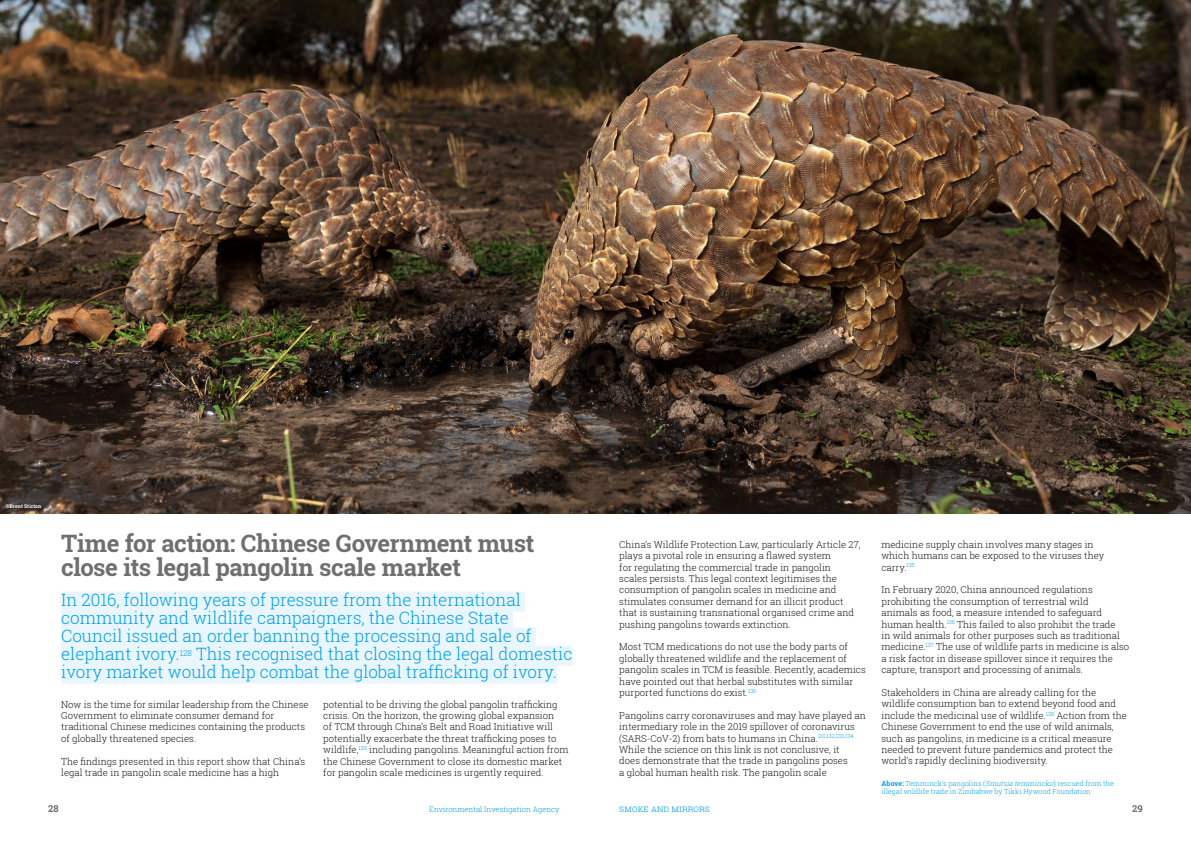
<style>
.page{position:relative;width:1191px;height:842px;background:#fff}
.page>*{position:absolute;margin:0;border:0;box-sizing:border-box;transform-origin:0 0}
.t1{font:700 24px/24px "Roboto Slab";letter-spacing:-.02em;color:#706f6f}
.t2{font:300 17px/18px "Roboto Slab";color:#009fe3}
.t3{font:300 9.5px/11.4px "Roboto Slab";color:#1a1718}
.t4{font:300 9.5px "Roboto Slab";color:#009fe3}
.t5{font:700 9.5px "Roboto Slab";color:#706f6f}
.t6{font:300 7.5px "Roboto Slab";color:#009fe3}
.t7{font:300 7px/8px "Roboto Slab";letter-spacing:.015em;color:#009fe3}
.t8{font:700 5px "Roboto Slab";letter-spacing:.02em;color:#fff}
.s1{font-weight:700}
.s2{font-style:italic}
</style>
<div class="page">
<div style="left:61px;top:591px;width:464px;height:20px;background:#eaf6fe"></div>
<div style="left:61px;top:609px;width:452px;height:20px;background:#eaf6fe"></div>
<div style="left:61px;top:627px;width:475px;height:20px;background:#eaf6fe"></div>
<div style="left:61px;top:645px;width:119px;height:20px;background:#eaf6fe"></div>
<div style="left:180px;top:637px;width:12px;height:27px;background:#eaf6fe"></div>
<div style="left:192px;top:645px;width:380px;height:20px;background:#eaf6fe"></div>
<div style="left:61px;top:663px;width:496px;height:20px;background:#eaf6fe"></div>
<img style="left:0;top:0;width:1191px;height:514px">
<p class="t8" style="left:6px;top:503px;width:37px">©Brent Stirton</p>
<h1 class="t1" style="left:61px;top:531px;width:475px">Time for action: Chinese Government must close its legal pangolin scale market</h1>
<p class="t2" style="left:61px;top:591px;width:513px">In 2016, following years of pressure from the international community and wildlife campaigners, the Chinese State Council issued an order banning the processing and sale of elephant ivory.<sup>128</sup> This recognised that closing the legal domestic ivory market would help combat the global trafficking of ivory.</p>
<p class="t3" style="left:61px;top:698px;width:249px">Now is the time for similar leadership from the Chinese Government to eliminate consumer demand for traditional Chinese medicines containing the products of globally threatened species.</p>
<p class="t3" style="left:61px;top:755px;width:246px">The findings presented in this report show that China’s legal trade in pangolin scale medicine has a high</p>
<p class="t3" style="left:323px;top:698px;width:247px">potential to be driving the global pangolin trafficking crisis. On the horizon, the growing global expansion<br>of TCM through China’s Belt and Road Initiative will potentially exacerbate the threat trafficking poses to wildlife,<sup>129</sup> including pangolins. Meaningful action from the Chinese Government to close its domestic market for pangolin scale medicines is urgently required.</p>
<p class="t5" style="left:48px;top:802px;width:12px">28</p>
<p class="t6" style="left:429px;top:804px;width:132px">Environmental Investigation Agency</p>
<p class="t3" style="left:619px;top:538px;width:243px">China’s Wildlife Protection Law, particularly Article 27, plays a pivotal role in ensuring a flawed system<br>for regulating the commercial trade in pangolin scales persists. This legal context legitimises the consumption of pangolin scales in medicine and stimulates consumer demand for an illicit product that is sustaining transnational organised crime and pushing pangolins towards extinction.</p>
<p class="t3" style="left:619px;top:641px;width:248px">Most TCM medications do not use the body parts of globally threatened wildlife and the replacement of pangolin scales in TCM is feasible. Recently, academics have pointed out that herbal substitutes with similar purported functions do exist.<sup>130</sup></p>
<p class="t3" style="left:619px;top:709px;width:248px">Pangolins carry coronaviruses and may have played an intermediary role in the 2019 spillover of coronavirus (SARS-CoV-2) from bats to humans in China.<sup>131,132,133,134<br></sup>While the science on this link is not conclusive, it<br>does demonstrate that the trade in pangolins poses<br>a global human health risk. The pangolin scale</p>
<p class="t3" style="left:881px;top:538px;width:224px">medicine supply chain involves many stages in which humans can be exposed to the viruses they carry.<sup>135</sup></p>
<p class="t3" style="left:881px;top:584px;width:249px">In February 2020, China announced regulations prohibiting the consumption of terrestrial wild<br>animals as food, a measure intended to safeguard human health.<sup>136</sup> This failed to also prohibit the trade<br>in wild animals for other purposes such as traditional medicine.<sup>137</sup> The use of wildlife parts in medicine is also a risk factor in disease spillover since it requires the capture, transport and processing of animals.</p>
<p class="t3" style="left:881px;top:686px;width:247px">Stakeholders in China are already calling for the wildlife consumption ban to extend beyond food and include the medicinal use of wildlife.<sup>138</sup> Action from the Chinese Government to end the use of wild animals, such as pangolins, in medicine is a critical measure needed to prevent future pandemics and protect the world’s rapidly declining biodiversity.</p>
<p class="t7" style="left:881px;top:779px;width:234px"><span class="s1">Above:</span> Temminck’s pangolins (<span class="s2">Smutsia temminckii</span>) rescued from the illegal wildlife trade in Zimbabwe by Tikki Hywood Foundation</p>
<p class="t4" style="left:619px;top:802px;width:92px">SMOKE AND MIRRORS</p>
<p class="t5" style="left:1132px;top:802px;width:12px">29</p>
</div>
